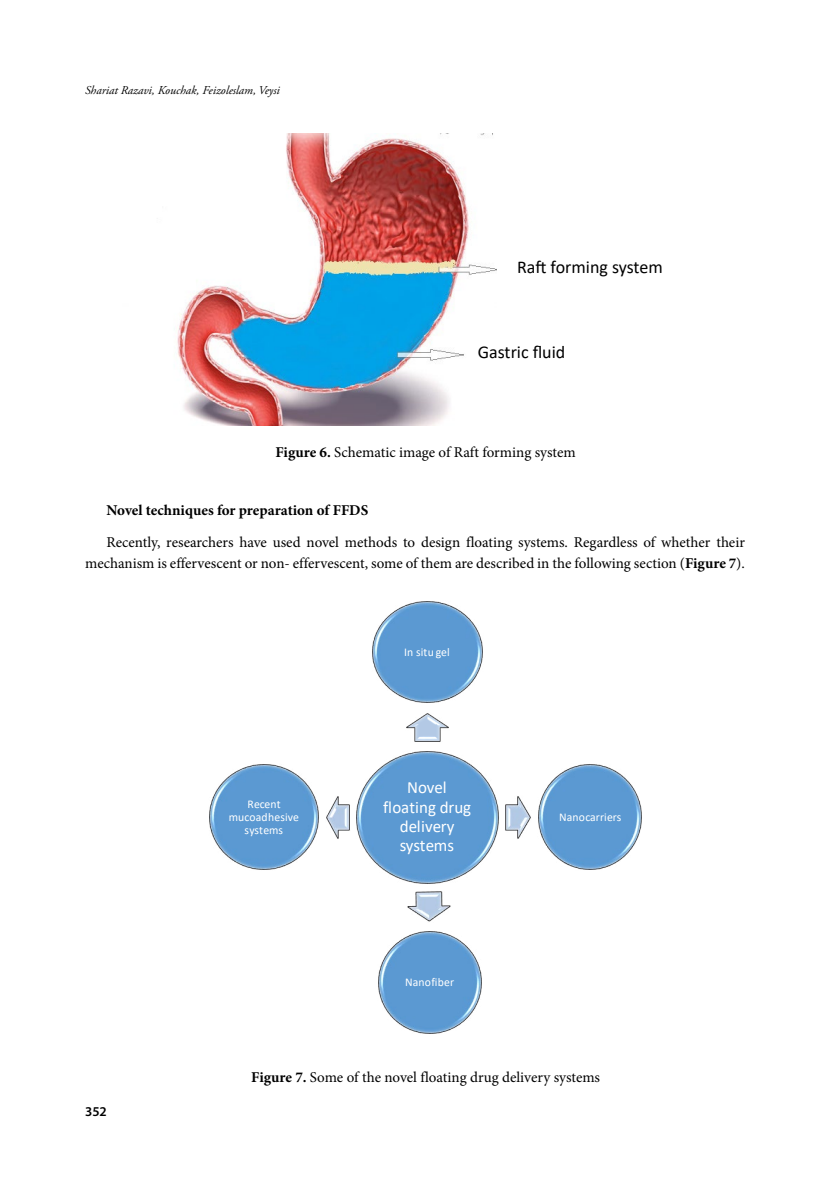
<style>
.page{position:relative;width:830px;height:1191px;background:#fff}
.page>*{position:absolute;margin:0;border:0;box-sizing:border-box;transform-origin:0 0}
.t1{font:18px "Calibri";color:#000}
.t2{font:17.1px/19.2px "Calibri";letter-spacing:-.005em;color:#fff;text-align:center}
.t3{font:15px/21px "Minion Pro";color:#000;text-align:right}
.t4{font:700 15px "Minion Pro";letter-spacing:-.005em;color:#000}
.t5{font:600 13.5px "Myriad Pro";color:#000}
.t6{font:italic 12px "Adobe Garamond Pro";color:#000}
.t7{font:11.85px/13px "Calibri";letter-spacing:.01em;color:#fff;text-align:center}
.s1{font-weight:700}
</style>
<div class="page">
<img style="left:356px;top:751px;width:143px;height:133px">
<img style="left:406px;top:713px;width:43px;height:29px">
<img style="left:372px;top:601px;width:111px;height:102px">
<img style="left:505px;top:796px;width:26px;height:43px">
<img style="left:538px;top:764px;width:104px;height:106px">
<img style="left:407px;top:891px;width:44px;height:31px">
<img style="left:378px;top:931px;width:104px;height:103px">
<img style="left:326px;top:796px;width:24px;height:43px">
<img style="left:209px;top:764px;width:110px;height:106px">
<img style="left:177px;top:134px;width:319px;height:292px">
<p class="t6" style="left:85px;top:83px;width:196px">Shariat Razavi, Kouchak, Feizoleslam, Veysi</p>
<p class="t1" style="left:517px;top:254px;width:147px">Raft forming system</p>
<p class="t1" style="left:477px;top:339px;width:89px">Gastric fluid</p>
<p class="t3" style="left:275px;top:442px;width:302px"><span class="s1">Figure 6.</span> Schematic image of Raft forming system</p>
<p class="t4" style="left:106px;top:499px;width:263px">Novel techniques for preparation of FFDS</p>
<p class="t3" style="left:85px;top:531px;width:661px">Recently, researchers have used novel methods to design floating systems. Regardless of whether their mechanism is effervescent or non- effervescent, some of them are described in the following section (<span class="s1">Figure 7</span>).</p>
<p class="t7" style="left:229px;top:797px;width:72px">Recent mucoadhesive systems</p>
<p class="t7" style="left:404px;top:645px;width:47px">In situ gel</p>
<p class="t2" style="left:383px;top:777px;width:90px">Novel floating drug delivery systems</p>
<p class="t7" style="left:405px;top:975px;width:51px">Nanofiber</p>
<p class="t7" style="left:559px;top:810px;width:64px">Nanocarriers</p>
<p class="t5" style="left:85px;top:1103px;width:23px">352</p>
<p class="t3" style="left:251px;top:1066px;width:350px"><span class="s1">Figure 7.</span> Some of the novel floating drug delivery systems</p>
</div>
